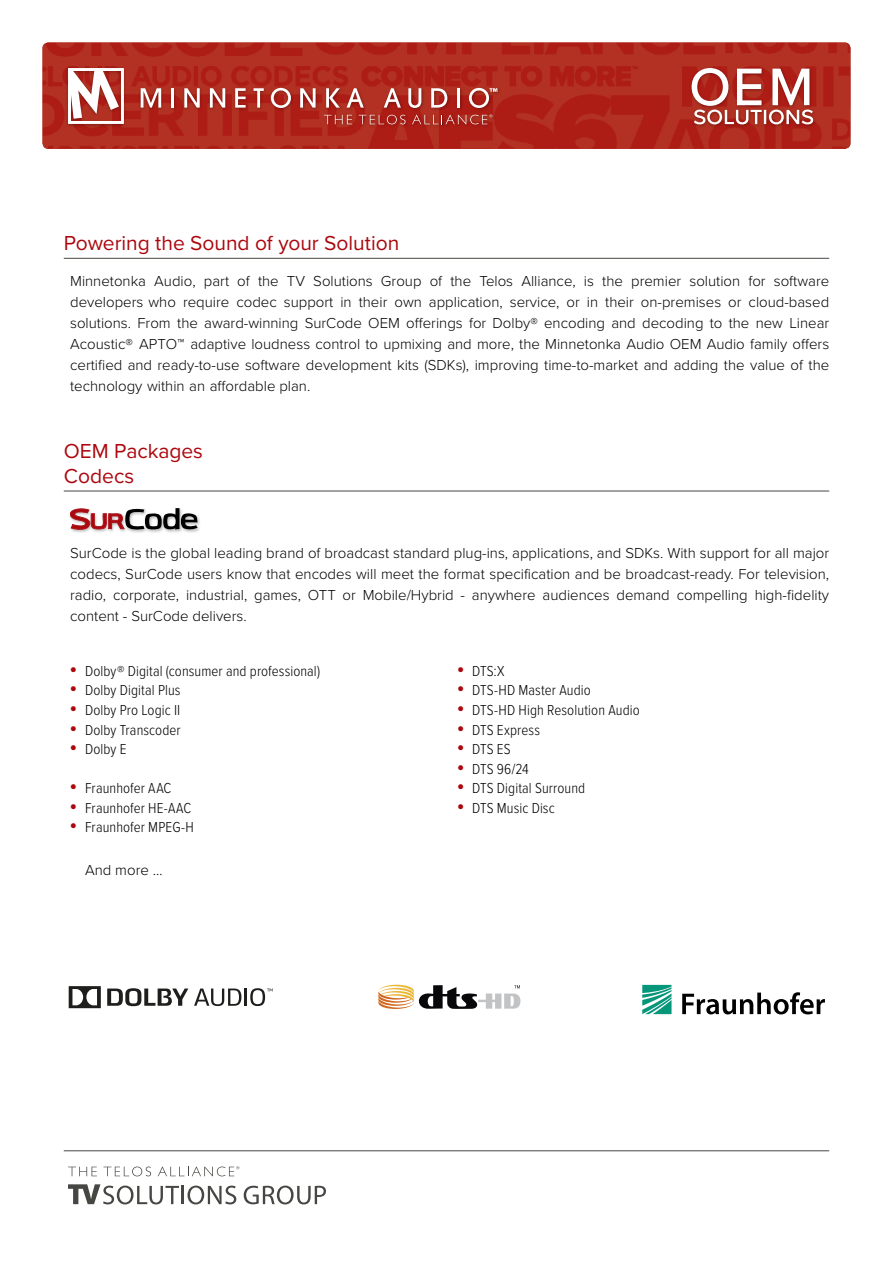
<style>
.page{position:relative;width:893px;height:1263px;background:#fff}
.page>*{position:absolute;margin:0;border:0;box-sizing:border-box;transform-origin:0 0}
.t1{font:21px/25.2px "Proxima Nova";letter-spacing:-.005em;color:#ab080e}
.t2{font:300 15px/21px "Proxima Nova";color:#000;text-align:justify}
.t3{font:300 15px "Proxima Nova Cond";letter-spacing:.005em;color:#000}
.s1{font-family:"Myriad Pro";font-weight:600;font-stretch:condensed;font-size:24px;color:#ab080e}
</style>
<div class="page">
<img style="left:43px;top:43px;width:807px;height:106px">
<hr style="left:64px;top:258px;width:765px;height:1px;background:#464643">
<hr style="left:64px;top:491px;width:765px;height:1px;background:#464643">
<svg style="left:68px;top:1184px;width:168px;height:20px"></svg>
<svg style="left:244px;top:1185px;width:82px;height:19px"></svg>
<svg style="left:68px;top:1167px;width:29px;height:9px"></svg>
<svg style="left:104px;top:1166px;width:47px;height:10px"></svg>
<svg style="left:158px;top:1166px;width:81px;height:10px"></svg>
<hr style="left:64px;top:1150px;width:765px;height:1px;background:#464643">
<svg style="left:194px;top:988px;width:79px;height:18px"></svg>
<svg style="left:69px;top:986px;width:32px;height:22px"></svg>
<svg style="left:107px;top:988px;width:81px;height:18px"></svg>
<svg style="left:378px;top:984px;width:142px;height:25px"></svg>
<svg style="left:642px;top:985px;width:29px;height:29px"></svg>
<svg style="left:682px;top:992px;width:143px;height:22px"></svg>
<div style="left:68px;top:506px;width:133px;height:27px;background:#000;opacity:.3"></div>
<svg style="left:70px;top:508px;width:128px;height:21px"></svg>
<div style="left:689px;top:66px;width:128px;height:63px;background:#000;opacity:.3"></div>
<svg style="left:692px;top:68px;width:121px;height:56px"></svg>
<div style="left:66px;top:66px;width:435px;height:62px;background:#000;opacity:.3"></div>
<svg style="left:141px;top:88px;width:20px;height:20px"></svg>
<hr style="left:171px;top:88px;width:3px;height:20px;background:#fff">
<svg style="left:184px;top:88px;width:16px;height:20px"></svg>
<svg style="left:210px;top:88px;width:15px;height:20px"></svg>
<svg style="left:235px;top:88px;width:11px;height:20px"></svg>
<svg style="left:254px;top:88px;width:10px;height:20px"></svg>
<svg style="left:271px;top:88px;width:20px;height:20px"></svg>
<svg style="left:300px;top:88px;width:16px;height:20px"></svg>
<svg style="left:326px;top:88px;width:14px;height:20px"></svg>
<svg style="left:347px;top:88px;width:17px;height:20px"></svg>
<svg style="left:384px;top:88px;width:17px;height:20px"></svg>
<svg style="left:408px;top:88px;width:13px;height:20px"></svg>
<svg style="left:431px;top:88px;width:16px;height:20px"></svg>
<hr style="left:457px;top:88px;width:3px;height:20px;background:#fff">
<svg style="left:68px;top:68px;width:56px;height:56px"></svg>
<svg style="left:469px;top:88px;width:28px;height:20px"></svg>
<svg style="left:324px;top:115px;width:28px;height:9px"></svg>
<svg style="left:359px;top:115px;width:47px;height:9px"></svg>
<svg style="left:412px;top:114px;width:80px;height:10px"></svg>
<h1 class="t1" style="left:64px;top:230px;width:337px">Powering the Sound of your Solution</h1>
<p class="t2" style="left:70px;top:270px;width:761px">Minnetonka Audio, part of the TV Solutions Group of the Telos Alliance, is the premier solution for software developers who require codec support in their own application, service, or in their on-premises or cloud-based solutions. From the award-winning SurCode OEM offerings for Dolby® encoding and decoding to the new Linear Acoustic® APTO™ adaptive loudness control to upmixing and more, the Minnetonka Audio OEM Audio family offers certified and ready-to-use software development kits (SDKs), improving time-to-market and adding the value of the technology within an affordable plan.</p>
<h1 class="t1" style="left:64px;top:437px;width:141px">OEM Packages<br>Codecs</h1>
<p class="t2" style="left:70px;top:541px;width:760px">SurCode is the global leading brand of broadcast standard plug-ins, applications, and SDKs. With support for all major codecs, SurCode users know that encodes will meet the format specification and be broadcast-ready. For television, radio, corporate, industrial, games, OTT or Mobile/Hybrid - anywhere audiences demand compelling high-fidelity content - SurCode delivers.</p>
<p class="t3" style="left:70px;top:660px;width:251px"><span class="s1">•</span> Dolby® Digital (consumer and professional)</p>
<p class="t3" style="left:70px;top:679px;width:112px"><span class="s1">•</span> Dolby Digital Plus</p>
<p class="t3" style="left:70px;top:699px;width:112px"><span class="s1">•</span> Dolby Pro Logic II</p>
<p class="t3" style="left:70px;top:718px;width:112px"><span class="s1">•</span> Dolby Transcoder</p>
<p class="t3" style="left:70px;top:738px;width:58px"><span class="s1">•</span> Dolby E</p>
<p class="t3" style="left:70px;top:777px;width:103px"><span class="s1">•</span> Fraunhofer AAC</p>
<p class="t3" style="left:70px;top:796px;width:123px"><span class="s1">•</span> Fraunhofer HE-AAC</p>
<p class="t3" style="left:70px;top:816px;width:125px"><span class="s1">•</span> Fraunhofer MPEG-H</p>
<p class="t2" style="left:85px;top:858px;width:79px">And more …</p>
<p class="t3" style="left:457px;top:660px;width:49px"><span class="s1">•</span> DTS:X</p>
<p class="t3" style="left:457px;top:679px;width:135px"><span class="s1">•</span> DTS-HD Master Audio</p>
<p class="t3" style="left:457px;top:699px;width:184px"><span class="s1">•</span> DTS-HD High Resolution Audio</p>
<p class="t3" style="left:457px;top:718px;width:84px"><span class="s1">•</span> DTS Express</p>
<p class="t3" style="left:457px;top:738px;width:55px"><span class="s1">•</span> DTS ES</p>
<p class="t3" style="left:457px;top:757px;width:73px"><span class="s1">•</span> DTS 96/24</p>
<p class="t3" style="left:457px;top:777px;width:129px"><span class="s1">•</span> DTS Digital Surround</p>
<p class="t3" style="left:457px;top:796px;width:99px"><span class="s1">•</span> DTS Music Disc</p>
</div>
